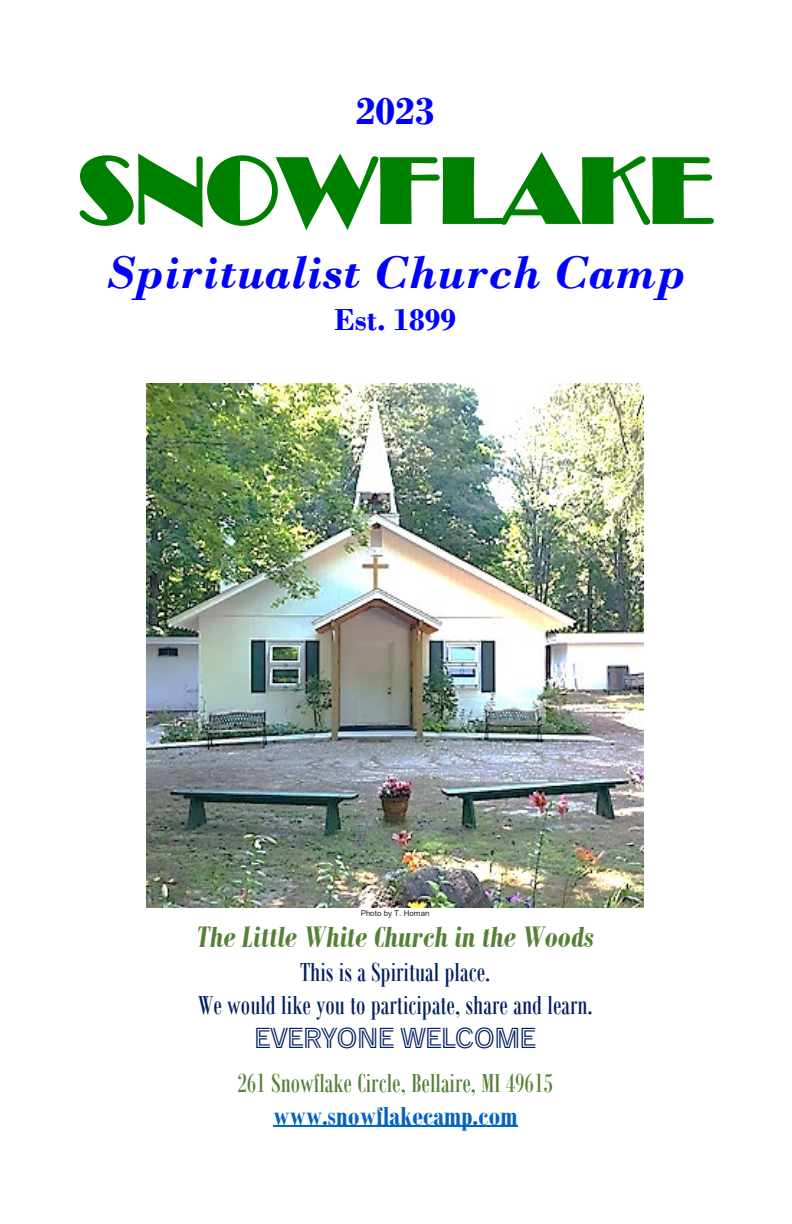
<style>
.page{position:relative;width:792px;height:1224px;background:#fff}
.page>*{position:absolute;margin:0;border:0;box-sizing:border-box;transform-origin:0 0}
.t1{font:96px "Broadway";color:#008000}
.t2{font:italic 700 48px "Bodoni";color:#00f}
.t3{font:700 40px "Bodoni";color:#00f}
.t4{font:italic 700 32px "Bodoni MT Condensed";color:#538135}
.t5{font:700 32px "Bodoni";color:#00f}
.t6{font:28px/33.6px "Bodoni MT Condensed";color:#002060;text-align:center}
.t7{font:28px/32.8px "Bodoni MT Condensed";color:#538135;text-align:center}
.t8{font:8px "Arial";color:#231f20}
.s1{font-family:"Trade Gothic Inline"}
.s2{font-weight:700;color:#0563c1}
</style>
<div class="page">
<hr style="left:273px;top:1125px;width:244px;height:2px;background:#0563c1">
<img style="left:146px;top:384px;width:498px;height:523px">
<p class="t3" style="left:356px;top:87px;width:80px">2023</p>
<p class="t1" style="left:78px;top:135px;width:636px">SNOWFLAKE</p>
<p class="t2" style="left:105px;top:244px;width:582px">Spiritualist Church Camp</p>
<p class="t5" style="left:334px;top:301px;width:124px">Est. 1899</p>
<p class="t8" style="left:361px;top:908px;width:70px">Photo by T. Homan</p>
<p class="t4" style="left:197px;top:918px;width:399px">The Little White Church in the Woods</p>
<p class="t6" style="left:198px;top:955px;width:396px">This is a Spiritual place.<br>We would like you to participate, share and learn.<br><span class="s1">EVERYONE WELCOME</span></p>
<p class="t7" style="left:237px;top:1067px;width:317px">261 Snowflake Circle, Bellaire, MI 49615 <span class="s2">www.snowflakecamp.com</span></p>
</div>
